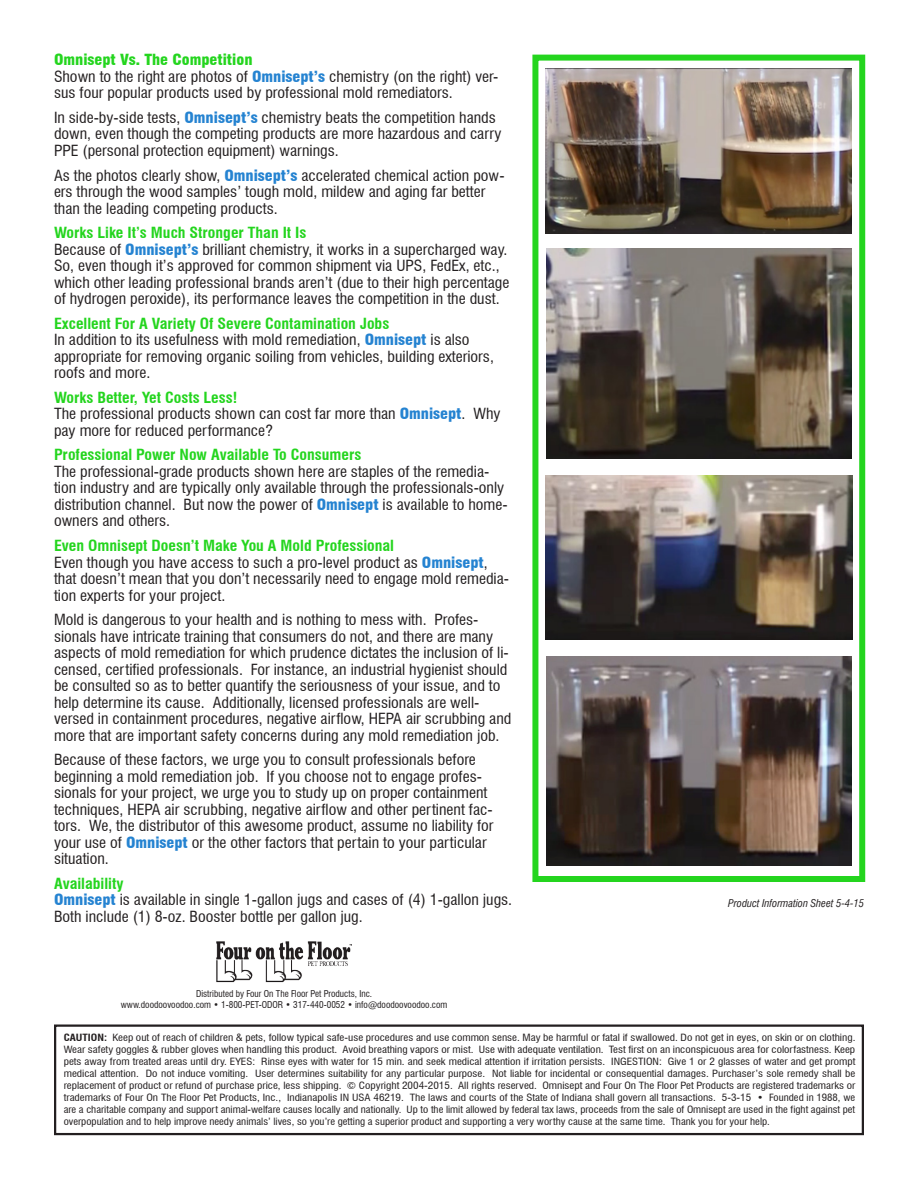
<style>
.page{position:relative;width:918px;height:1188px;background:#fff}
.page>*{position:absolute;margin:0;border:0;box-sizing:border-box;transform-origin:0 0}
.t1{font:condensed 15px/16.5px "Swiss 721 BT";color:#231f20;scale:1.06 1}
.t2{font:italic condensed 10.5px "Swiss 721 BT";color:#231f20}
.t3{font:condensed 9.75px/12px "Swiss 721 BT";color:#231f20;text-align:justify;scale:1.14 1}
.t4{font:condensed 9.15px "Swiss 721 BT";color:#231f20}
.s1{font-weight:900;color:#24d51e}
.s2{font-weight:900;color:#2583d1}
.s3{font-weight:700;color:#24d51e}
.s4{font-weight:700}
</style>
<div class="page">
<div style="left:54px;top:1024px;width:810px;height:111px;border:2px solid #231f20"></div>
<img style="left:546px;top:69px;width:306px;height:164px">
<img style="left:546px;top:249px;width:306px;height:209px">
<img style="left:546px;top:476px;width:306px;height:164px">
<img style="left:546px;top:656px;width:306px;height:209px">
<img style="left:216px;top:941px;width:135px;height:41px">
<div style="left:532px;top:55px;width:333px;height:827px;border:6px solid #24d51e"></div>
<p class="t1" style="left:54px;top:52px;width:421px"><span class="s1">Omnisept Vs. The Competition<br></span>Shown to the right are photos of <span class="s2">Omnisept’s</span> chemistry (on the right) ver&shy;sus four popular products used by professional mold remediators.</p>
<p class="t1" style="left:54px;top:109px;width:424px">In side-by-side tests, <span class="s2">Omnisept’s</span> chemistry beats the competition hands down, even though the competing products are more hazardous and carry<br>PPE (personal protection equipment) warnings.</p>
<p class="t1" style="left:54px;top:167px;width:427px">As the photos clearly show, <span class="s2">Omnisept’s</span> accelerated chemical action pow&shy;ers through the wood samples’ tough mold, mildew and aging far better than the leading competing products.</p>
<p class="t1" style="left:54px;top:224px;width:431px"><span class="s3">Works Like It’s Much Stronger Than It Is<br></span>Because of <span class="s2">Omnisept’s</span> brilliant chemistry, it works in a supercharged way.<br>So, even though it’s approved for common shipment via UPS, FedEx, etc., which other leading professional brands aren’t (due to their high percentage of hydrogen peroxide), its performance leaves the competition in the dust.</p>
<p class="t1" style="left:54px;top:315px;width:417px"><span class="s3">Excellent For A Variety Of Severe Contamination Jobs<br></span>In addition to its usefulness with mold remediation, <span class="s2">Omnisept</span> is also appropriate for removing organic soiling from vehicles, building exteriors, roofs and more.</p>
<p class="t1" style="left:54px;top:389px;width:423px"><span class="s3">Works Better, Yet Costs Less!<br></span>The professional products shown can cost far more than <span class="s2">Omnisept</span>. Why pay more for reduced performance?</p>
<p class="t1" style="left:54px;top:447px;width:429px"><span class="s3">Professional Power Now Available To Consumers<br></span>The professional-grade products shown here are staples of the remedia&shy;tion industry and are typically only available through the professionals-only distribution channel. But now the power of <span class="s2">Omnisept</span> is available to home&shy;owners and others.</p>
<p class="t1" style="left:54px;top:537px;width:431px"><span class="s3">Even Omnisept Doesn’t Make You A Mold Professional<br></span>Even though you have access to such a pro-level product as <span class="s2">Omnisept</span>, that doesn’t mean that you don’t necessarily need to engage mold remedia&shy;tion experts for your project.</p>
<p class="t1" style="left:54px;top:611px;width:433px">Mold is dangerous to your health and is nothing to mess with. Profes&shy;sionals have intricate training that consumers do not, and there are many aspects of mold remediation for which prudence dictates the inclusion of li&shy;censed, certified professionals. For instance, an industrial hygienist should be consulted so as to better quantify the seriousness of your issue, and to help determine its cause. Additionally, licensed professionals are well&shy;versed in containment procedures, negative airflow, HEPA air scrubbing and more that are important safety concerns during any mold remediation job.</p>
<p class="t1" style="left:54px;top:752px;width:416px">Because of these factors, we urge you to consult professionals before beginning a mold remediation job. If you choose not to engage profes&shy;sionals for your project, we urge you to study up on proper containment techniques, HEPA air scrubbing, negative airflow and other pertinent fac&shy;tors. We, the distributor of this awesome product, assume no liability for your use of <span class="s2">Omnisept</span> or the other factors that pertain to your particular situation.</p>
<p class="t1" style="left:54px;top:875px;width:434px"><span class="s3">Availability<br></span><span class="s2">Omnisept</span> is available in single 1-gallon jugs and cases of (4) 1-gallon jugs.<br>Both include (1) 8-oz. Booster bottle per gallon jug.</p>
<p class="t4" style="left:196px;top:988px;width:178px">Distributed by Four On The Floor Pet Products, Inc.</p>
<p class="t4" style="left:121px;top:999px;width:328px">www.doodoovoodoo.com • 1-800-PET-ODOR • 317-440-0052 • info@doodoovoodoo.com</p>
<p class="t2" style="left:728px;top:896px;width:137px">Product Information Sheet 5-4-15</p>
<p class="t3" style="left:64px;top:1031px;width:696px"><span class="s4">CAUTION:</span> Keep out of reach of children &amp; pets, follow typical safe-use procedures and use common sense. May be harmful or fatal if swallowed. Do not get in eyes, on skin or on clothing.<br>Wear safety goggles &amp; rubber gloves when handling this product. Avoid breathing vapors or mist. Use with adequate ventilation. Test first on an inconspicuous area for colorfastness. Keep pets away from treated areas until dry. EYES: Rinse eyes with water for 15 min. and seek medical attention if irritation persists. INGESTION: Give 1 or 2 glasses of water and get prompt medical attention. Do not induce vomiting. User determines suitability for any particular purpose. Not liable for incidental or consequential damages. Purchaser’s sole remedy shall be replacement of product or refund of purchase price, less shipping. © Copyright 2004-2015. All rights reserved. Omnisept and Four On The Floor Pet Products are registered trademarks or trademarks of Four On The Floor Pet Products, Inc., Indianapolis IN USA 46219. The laws and courts of the State of Indiana shall govern all transactions. 5-3-15 • Founded in 1988, we are a charitable company and support animal-welfare causes locally and nationally. Up to the limit allowed by federal tax laws, proceeds from the sale of Omnisept are used in the fight against pet overpopulation and to help improve needy animals’ lives, so you’re getting a superior product and supporting a very worthy cause at the same time. Thank you for your help.</p>
</div>
